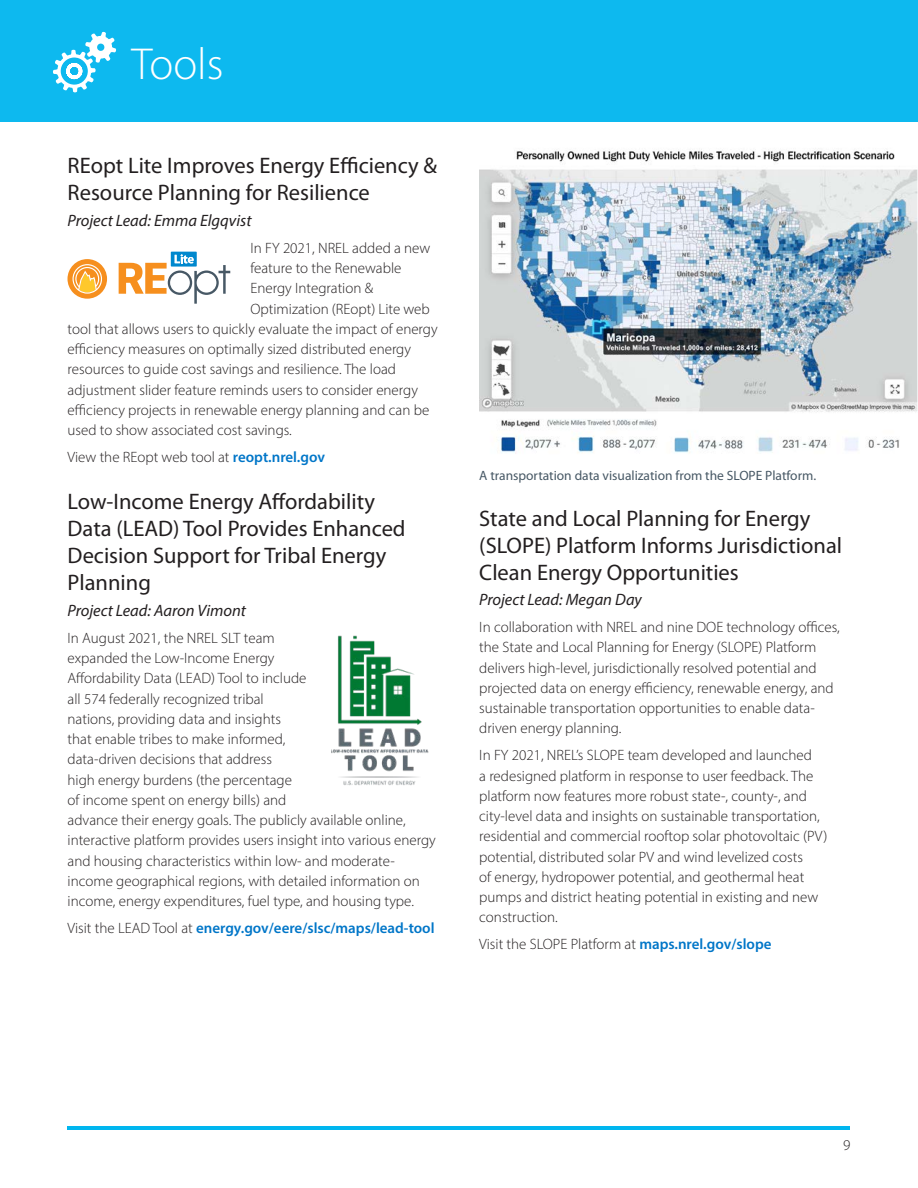
<style>
.page{position:relative;width:918px;height:1188px;background:#fff}
.page>*{position:absolute;margin:0;border:0;box-sizing:border-box;transform-origin:0 0}
.t1{font:300 45px "Myriad Pro";color:#fff}
.body{font:22.5px/27px "Myriad Pro";color:#231f20}
.body-2{font:italic 16.5px "Myriad Pro";color:#231f20}
.body-3{font:300 15px/20.2px "Myriad Pro";color:#231f20}
.body-4{font:600 15px "Myriad Pro";color:#0076c8}
.Image_Caption{font:13.5px "Myriad Pro";color:#475865}
.s1{font-weight:600;color:#0076c8}
.s2{font-weight:300;color:#231f20}
</style>
<div class="page">
<div style="left:0;top:0;width:918px;height:122px;background:#0db9ef"></div>
<svg style="left:53px;top:31px;width:64px;height:62px"></svg>
<img style="left:332px;top:635px;width:97px;height:150px">
<hr style="left:68px;top:1126px;width:782px;height:4px;background:#00b6ef">
<svg style="left:119px;top:252px;width:111px;height:52px"></svg>
<svg style="left:68px;top:259px;width:39px;height:40px"></svg>
<img style="left:479px;top:149px;width:439px;height:305px">
<h3 class="t1" style="left:131px;top:36px;width:94px">Tools</h3>
<p class="body" style="left:68px;top:152px;width:371px">REopt Lite Improves Energy Efficiency &amp;<br>Resource Planning for Resilience</p>
<p class="body-2" style="left:68px;top:210px;width:185px">Project Lead: Emma Elgqvist</p>
<p class="body-3" style="left:251px;top:238px;width:181px">In FY 2021, NREL added a new</p>
<p class="body-3" style="left:251px;top:258px;width:152px">feature to the Renewable</p>
<p class="body-3" style="left:251px;top:278px;width:124px">Energy Integration &amp;</p>
<p class="body-3" style="left:251px;top:298px;width:181px">Optimization (REopt) Lite web</p>
<p class="body-3" style="left:68px;top:319px;width:372px">tool that allows users to quickly evaluate the impact of energy</p>
<p class="body-3" style="left:68px;top:339px;width:345px">efficiency measures on optimally sized distributed energy</p>
<p class="body-3" style="left:68px;top:359px;width:330px">resources to guide cost savings and resilience. The load</p>
<p class="body-3" style="left:68px;top:379px;width:352px">adjustment slider feature reminds users to consider energy</p>
<p class="body-3" style="left:68px;top:400px;width:363px">efficiency projects in renewable energy planning and can be</p>
<p class="body-3" style="left:68px;top:420px;width:226px">used to show associated cost savings.</p>
<p class="body-3" style="left:68px;top:447px;width:259px">View the REopt web tool at <span class="s1">reopt.nrel.gov</span></p>
<p class="body" style="left:68px;top:488px;width:340px">Low-Income Energy Affordability<br>Data (LEAD) Tool Provides Enhanced<br>Decision Support for Tribal Energy<br>Planning</p>
<p class="body-2" style="left:68px;top:600px;width:180px">Project Lead: Aaron Vimont</p>
<p class="body-3" style="left:68px;top:628px;width:370px">In August 2021, the NREL SLT team<br>expanded the Low-Income Energy<br>Affordability Data (LEAD) Tool to include<br>all 574 federally recognized tribal<br>nations, providing data and insights<br>that enable tribes to make informed,<br>data-driven decisions that address<br>high energy burdens (the percentage<br>of income spent on energy bills) and<br>advance their energy goals. The publicly available online, interactive platform provides users insight into various energy and housing characteristics within low- and moderate&shy;income geographical regions, with detailed information on income, energy expenditures, fuel type, and housing type.</p>
<p class="body-4" style="left:68px;top:919px;width:369px"><span class="s2">Visit the LEAD Tool at</span> energy.gov/eere/slsc/maps/lead-tool</p>
<p class="Image_Caption" style="left:479px;top:467px;width:338px">A transportation data visualization from the SLOPE Platform.</p>
<p class="body" style="left:479px;top:504px;width:364px">State and Local Planning for Energy (SLOPE) Platform Informs Jurisdictional<br>Clean Energy Opportunities</p>
<p class="body-2" style="left:479px;top:589px;width:164px">Project Lead: Megan Day</p>
<p class="body-3" style="left:479px;top:617px;width:362px">In collaboration with NREL and nine DOE technology offices, the State and Local Planning for Energy (SLOPE) Platform delivers high-level, jurisdictionally resolved potential and projected data on energy efficiency, renewable energy, and sustainable transportation opportunities to enable data&shy;driven energy planning.</p>
<p class="body-3" style="left:479px;top:745px;width:350px">In FY 2021, NREL’s SLOPE team developed and launched<br>a redesigned platform in response to user feedback. The platform now features more robust state-, county-, and city-level data and insights on sustainable transportation, residential and commercial rooftop solar photovoltaic (PV) potential, distributed solar PV and wind levelized costs<br>of energy, hydropower potential, and geothermal heat pumps and district heating potential in existing and new construction.</p>
<p class="body-3" style="left:479px;top:934px;width:294px">Visit the SLOPE Platform at <span class="s1">maps.nrel.gov/slope</span></p>
<p class="body-3" style="left:843px;top:1134px;width:9px">9</p>
</div>
